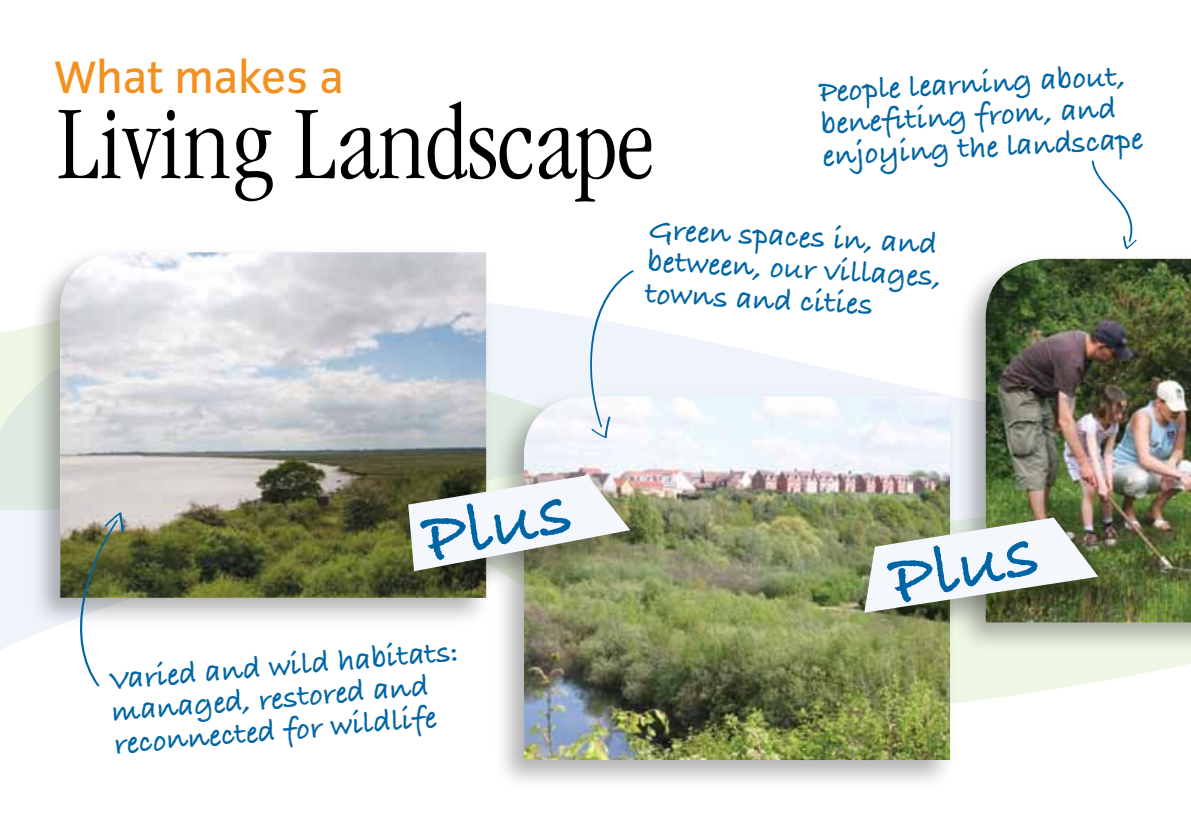
<style>
.page{position:relative;width:1191px;height:840px;background:#fff}
.page>*{position:absolute;margin:0;border:0;box-sizing:border-box;transform-origin:0 0}
.t1{font:300 condensed 108px "Garamond";color:#000}
.t2{font:700 76px "Bradley Hand ITC";color:#0065a4}
.t3{font:47px "Congress Sans";color:#f4901d}
.t4{font:700 32px/32px "Bradley Hand ITC";color:#0065a4}
</style>
<div class="page">
<svg style="left:0;top:304px;width:1191px;height:399px"></svg>
<div style="left:29px;top:245px;width:464px;height:383px;background:#000;opacity:.3"></div>
<img style="left:60px;top:252px;width:426px;height:345px">
<div style="left:493px;top:389px;width:463px;height:401px;background:#000;opacity:.3"></div>
<img style="left:524px;top:396px;width:426px;height:363px">
<div style="left:954px;top:251px;width:237px;height:402px;background:#000;opacity:.3"></div>
<img style="left:985px;top:259px;width:206px;height:363px">
<svg style="left:63px;top:512px;width:61px;height:174px"></svg>
<svg style="left:587px;top:270px;width:47px;height:168px"></svg>
<svg style="left:1091px;top:160px;width:46px;height:89px"></svg>
<div style="left:402px;top:469px;width:256px;height:131px;background:#000;opacity:.3"></div>
<svg style="left:408px;top:475px;width:222px;height:96px"></svg>
<div style="left:859px;top:512px;width:267px;height:130px;background:#000;opacity:.3"></div>
<svg style="left:864px;top:517px;width:234px;height:95px"></svg>
<h3 class="t3" style="left:54px;top:51px;width:291px">What makes a</h3>
<h1 class="t1" style="left:57px;top:85px;width:598px">Living Landscape</h1>
<p class="t4" style="left:818px;top:77px;width:322px;rotate:-3deg">People learning about, benefi ting from, and enjoying the landscape</p>
<p class="t4" style="left:649px;top:215px;width:296px;rotate:3deg">Green spaces in, and between, our villages, towns and cities</p>
<h2 class="t2" style="left:415px;top:497px;width:151px;rotate:-12deg">Plus</h2>
<p class="t4" style="left:108px;top:666px;width:352px;rotate:-5deg">Varied and wild habitats: managed, restored and reconnected for wildlife</p>
<h2 class="t2" style="left:882px;top:539px;width:151px;rotate:-12deg">Plus</h2>
</div>
